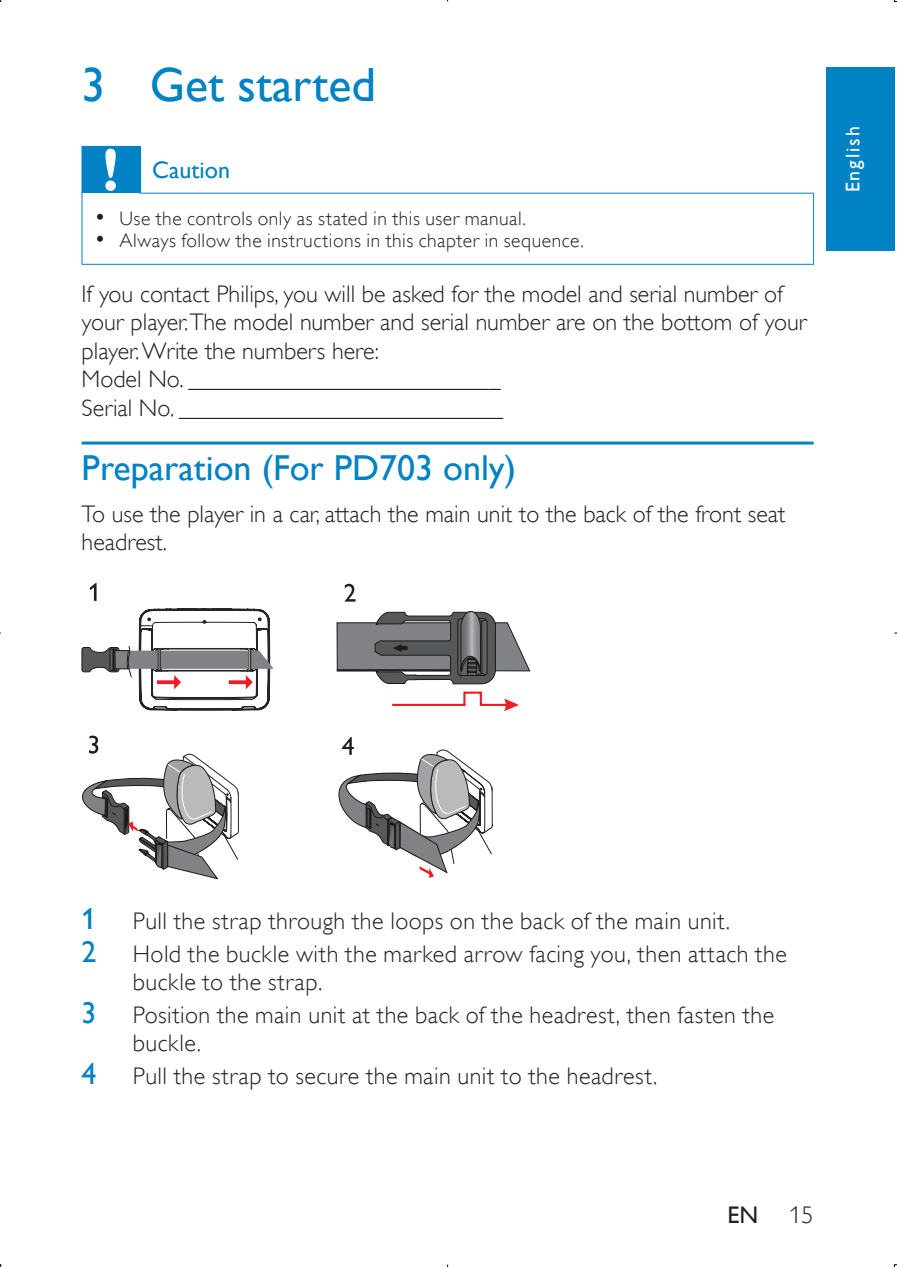
<style>
.page{position:relative;width:897px;height:1267px;background:#fff}
.page>*{position:absolute;margin:0;border:0;box-sizing:border-box;transform-origin:0 0}
.chapter-title-paragr{font:48px "Gill Sans Alt One WGL";color:#0082c5}
.heading-title-paragr{font:36px "Gill Sans Alt One WGL";color:#0082c5}
.actionlist-item-para{font:24px/28.5px "Gill Sans Alt One WGL Light";letter-spacing:.02em;color:#231f20}
.chapter-paragraph{font:24px/28.5px "Gill Sans Alt One WGL Light";color:#231f20}
.heading-paragraph{font:24px/28.5px "Gill Sans Alt One WGL Light";color:#231f20}
.cautions-caption-par{font:24px "Gill Sans Alt One WGL";color:#0082c5}
.language_indication{font:24px "Gill Sans Alt One WGL";color:#231f20}
.indication{font:19.8px "Gill Sans Alt One WGL";letter-spacing:.1em;color:#fff}
.cautions-list-paragr{font:19.5px "Gill Sans Alt One WGL Light";letter-spacing:.025em;color:#231f20}
.s1{font-size:24px}
.s2{font-family:"Gill Sans Alt One WGL";font-size:30px;color:#0082c5}
</style>
<div class="page">
<hr style="left:82px;top:441px;width:731px;height:3px;background:#0082c5">
<div style="left:82px;top:146px;width:58px;height:47px;background:#0082c5"></div>
<hr style="left:81px;top:147px;width:1px;height:46px;background:#0082c5">
<hr style="left:140px;top:147px;width:1px;height:46px;background:#0082c5">
<hr style="left:140px;top:193px;width:673px;height:1px;background:#0082c5">
<hr style="left:81px;top:193px;width:1px;height:71px;background:#0082c5">
<hr style="left:812px;top:194px;width:1px;height:70px;background:#0082c5">
<hr style="left:82px;top:264px;width:58px;height:1px;background:#0082c5">
<hr style="left:140px;top:264px;width:673px;height:1px;background:#0082c5">
<svg style="left:105px;top:149px;width:11px;height:42px"></svg>
<svg style="left:81px;top:583px;width:449px;height:296px"></svg>
<div style="left:826px;top:68px;width:68px;height:183px;background:#0082c5"></div>
<p class="chapter-title-paragr" style="left:82px;top:51px;width:296px">3 Get started</p>
<p class="cautions-caption-par" style="left:152px;top:153px;width:79px">Caution</p>
<p class="cautions-list-paragr" style="left:94px;top:205px;width:433px"><span class="s1">•</span> Use the controls only as stated in this user manual.</p>
<p class="cautions-list-paragr" style="left:94px;top:228px;width:491px"><span class="s1">•</span> Always follow the instructions in this chapter in sequence.</p>
<p class="chapter-paragraph" style="left:82px;top:279px;width:726px">If you contact Philips, you will be asked for the model and serial number of your player.The model number and serial number are on the bottom of your player. Write the numbers here:</p>
<p class="chapter-paragraph" style="left:82px;top:365px;width:420px">Model No. __________________________</p>
<p class="chapter-paragraph" style="left:82px;top:393px;width:423px">Serial No. ___________________________</p>
<p class="heading-title-paragr" style="left:82px;top:443px;width:436px">Preparation (For PD703 only)</p>
<p class="heading-paragraph" style="left:82px;top:499px;width:705px">To use the player in a car, attach the main unit to the back of the front seat headrest.</p>
<p class="indication" style="left:839px;top:192px;width:68px;rotate:-90deg">English</p>
<p class="actionlist-item-para" style="left:82px;top:906px;width:649px"><span class="s2">1</span> Pull the strap through the loops on the back of the main unit.</p>
<p class="actionlist-item-para" style="left:133px;top:939px;width:655px;text-indent:-51px"><span class="s2">2</span> Hold the buckle with the marked arrow facing you, then attach the buckle to the strap.</p>
<p class="actionlist-item-para" style="left:133px;top:1000px;width:643px;text-indent:-51px"><span class="s2">3</span> Position the main unit at the back of the headrest, then fasten the buckle.</p>
<p class="actionlist-item-para" style="left:82px;top:1062px;width:577px"><span class="s2">4</span> Pull the strap to secure the main unit to the headrest.</p>
<p class="language_indication" style="left:727px;top:1198px;width:32px">EN</p>
<p class="chapter-paragraph" style="left:789px;top:1200px;width:25px">15</p>
</div>
